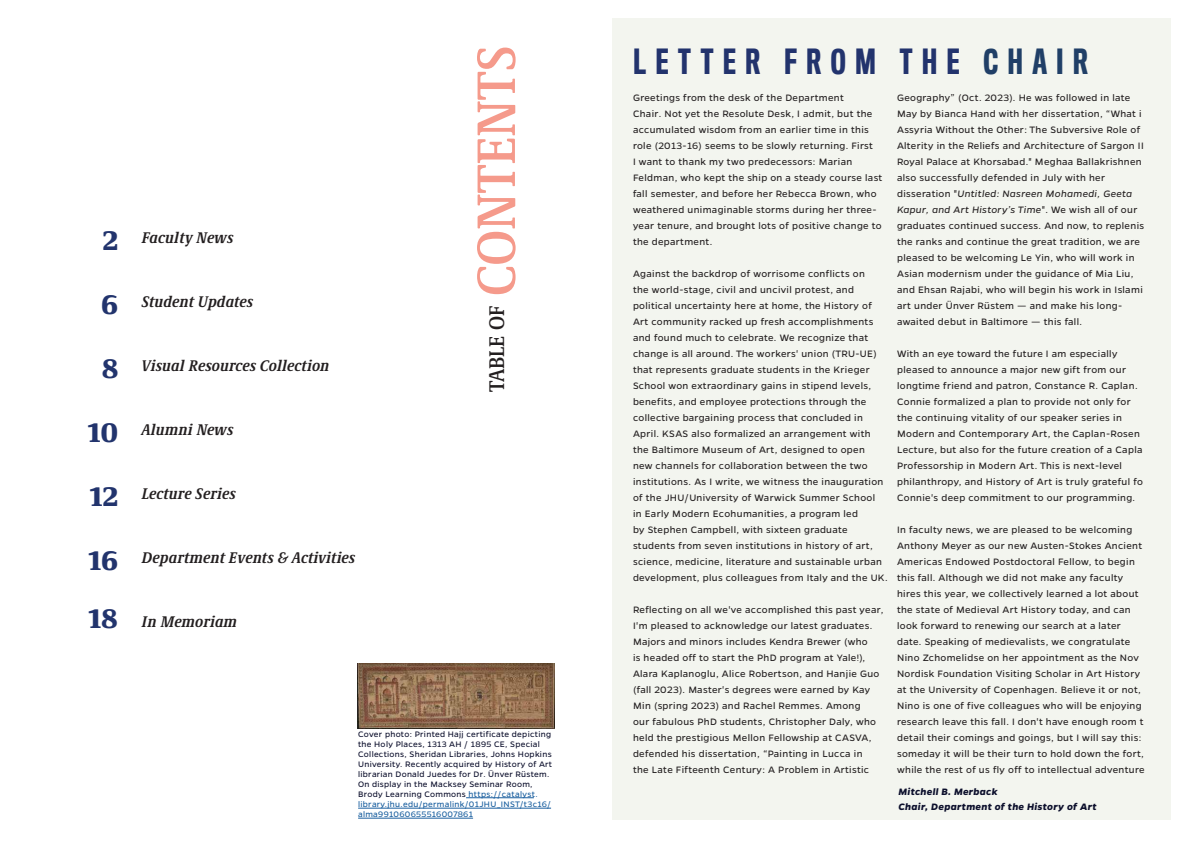
<style>
.page{position:relative;width:1191px;height:842px;background:#fff}
.page>*{position:absolute;margin:0;border:0;box-sizing:border-box;transform-origin:0 0}
.t1{font:500 condensed 56px "Demos Next Pro";color:#f59a8b}
.t2{font:500 32px "Titling Gothic FB Comp";letter-spacing:.3em;color:#22336d}
.t3{font:900 28px "Demos Next Pro";color:#22346d}
.t4{font:500 condensed 22px "Demos Next Pro";color:#231f20}
.t5{font:italic 700 condensed 16px "Demos Next Pro";color:#231f20}
.t6{font:10.5px/16px "Gentona";letter-spacing:.03em;color:#231f20}
.t7{font:italic 10.5px "Gentona";letter-spacing:.03em;color:#231f20}
.t8{font:italic 700 10.5px "Gentona";letter-spacing:.03em;color:#0c0f2c}
.t9{font:9px/10px "Gentona";letter-spacing:.03em;color:#0c0f2c}
.t10{font:9px/10px "Gentona";letter-spacing:.035em;color:#175d9e}
.s1{font-weight:900;font-style:normal;font-stretch:normal;font-size:28px;color:#22346d}
.s2{color:#175d9e}
.s3{color:#203f67}
.s4{font-style:normal}
.s5{font-weight:700;font-style:italic;color:#0c0f2c}
</style>
<div class="page">
<div style="left:612px;top:18px;width:558px;height:801px;background:#f3f5ef"></div>
<hr style="left:466px;top:797px;width:68px;height:1px;background:#175d9e">
<svg style="left:358px;top:728px;width:196px;height:1px"></svg>
<img style="left:358px;top:663px;width:196px;height:65px">
<hr style="left:358px;top:808px;width:193px;height:1px;background:#175d9e">
<hr style="left:358px;top:818px;width:115px;height:1px;background:#175d9e">
<p class="t3" style="left:103px;top:219px;width:48px">2 <sup>F</sup></p>
<p class="t5" style="left:150px;top:226px;width:85px">aculty News</p>
<p class="t3" style="left:102px;top:284px;width:18px">6</p>
<p class="t5" style="left:142px;top:290px;width:113px">Student Updates</p>
<p class="t3" style="left:102px;top:348px;width:18px">8</p>
<p class="t5" style="left:142px;top:354px;width:189px">Visual Resources Collection</p>
<p class="t3" style="left:88px;top:412px;width:32px">10</p>
<p class="t5" style="left:142px;top:418px;width:93px">Alumni News</p>
<p class="t3" style="left:90px;top:476px;width:30px">12</p>
<p class="t5" style="left:142px;top:482px;width:95px">Lecture Series</p>
<p class="t5" style="left:88px;top:546px;width:268px"><span class="s1">16</span> Department Events &amp; Activities</p>
<p class="t5" style="left:88px;top:610px;width:150px"><span class="s1">18</span> In Memoriam</p>
<p class="t1" style="left:457px;top:296px;width:251px;rotate:-90deg">CONTENTS</p>
<p class="t4" style="left:481px;top:392px;width:88px;rotate:-90deg">TABLE OF</p>
<p class="t9" style="left:358px;top:729px;width:195px">Cover photo: Printed Hajj certificate depicting the Holy Places, 1313 AH / 1895 CE, Special Collections, Sheridan Libraries, Johns Hopkins University. Recently acquired by History of Art librarian Donald Juedes for Dr. Ünver Rüstem.<br>On display in the Macksey Seminar Room, Brody Learning Commons <span class="s2">https://catalyst.</span></p>
<p class="t10" style="left:358px;top:799px;width:194px">library.jhu.edu/permalink/01JHU_INST/t3c16/ alma991060655516007861</p>
<h1 class="t2" style="left:633px;top:42px;width:456px">LETTER FROM THE <span class="s3">CHAIR</span></h1>
<p class="t6" style="left:633px;top:90px;width:212px">Greetings from the desk of the Department</p>
<p class="t6" style="left:897px;top:90px;width:235px">Geography” (Oct. 2023). He was followed in late</p>
<p class="t6" style="left:633px;top:106px;width:241px">Chair. Not yet the Resolute Desk, I admit, but the</p>
<p class="t6" style="left:897px;top:106px;width:246px">May by Bianca Hand with her dissertation, “What i</p>
<p class="t6" style="left:633px;top:122px;width:237px">accumulated wisdom from an earlier time in this</p>
<p class="t6" style="left:897px;top:122px;width:244px">Assyria Without the Other: The Subversive Role of</p>
<p class="t6" style="left:633px;top:138px;width:241px">role (2013-16) seems to be slowly returning. First</p>
<p class="t6" style="left:897px;top:138px;width:248px">Alterity in the Reliefs and Architecture of Sargon II</p>
<p class="t6" style="left:633px;top:154px;width:221px">I want to thank my two predecessors: Marian</p>
<p class="t6" style="left:897px;top:154px;width:246px">Royal Palace at Khorsabad." Meghaa Ballakrishnen</p>
<p class="t6" style="left:633px;top:170px;width:251px">Feldman, who kept the ship on a steady course last</p>
<p class="t6" style="left:897px;top:170px;width:209px">also successfully defended in July with her</p>
<p class="t6" style="left:633px;top:186px;width:245px">fall semester, and before her Rebecca Brown, who</p>
<p class="t7" style="left:897px;top:188px;width:236px"><span class="s4">disseration "</span>Untitled: Nasreen Mohamedi, Geeta</p>
<p class="t6" style="left:633px;top:202px;width:245px">weathered unimaginable storms during her three-</p>
<p class="t7" style="left:897px;top:204px;width:242px">Kapur, and Art History’s Time<span class="s4">". We wish all of our</span></p>
<p class="t6" style="left:633px;top:218px;width:250px">year tenure, and brought lots of positive change to</p>
<p class="t6" style="left:897px;top:218px;width:248px">graduates continued success. And now, to replenis</p>
<p class="t6" style="left:633px;top:234px;width:81px">the department.</p>
<p class="t6" style="left:897px;top:234px;width:244px">the ranks and continue the great tradition, we are pleased to be welcoming Le Yin, who will work in</p>
<p class="t6" style="left:633px;top:266px;width:233px">Against the backdrop of worrisome conflicts on</p>
<p class="t6" style="left:897px;top:266px;width:238px">Asian modernism under the guidance of Mia Liu,</p>
<p class="t6" style="left:633px;top:282px;width:222px">the world-stage, civil and uncivil protest, and</p>
<p class="t6" style="left:897px;top:282px;width:247px">and Ehsan Rajabi, who will begin his work in Islami</p>
<p class="t6" style="left:633px;top:298px;width:240px">political uncertainty here at home, the History of</p>
<p class="t6" style="left:897px;top:298px;width:227px">art under Ünver Rüstem — and make his long-</p>
<p class="t6" style="left:633px;top:314px;width:242px">Art community racked up fresh accomplishments</p>
<p class="t6" style="left:897px;top:314px;width:187px">awaited debut in Baltimore — this fall.</p>
<p class="t6" style="left:633px;top:330px;width:245px">and found much to celebrate. We recognize that change is all around. The workers' union (TRU-UE)</p>
<p class="t6" style="left:897px;top:346px;width:222px">With an eye toward the future I am especially</p>
<p class="t6" style="left:633px;top:362px;width:238px">that represents graduate students in the Krieger</p>
<p class="t6" style="left:897px;top:362px;width:230px">pleased to announce a major new gift from our</p>
<p class="t6" style="left:633px;top:378px;width:240px">School won extraordinary gains in stipend levels,</p>
<p class="t6" style="left:897px;top:378px;width:242px">longtime friend and patron, Constance R. Caplan.</p>
<p class="t6" style="left:633px;top:394px;width:235px">benefits, and employee protections through the</p>
<p class="t6" style="left:897px;top:394px;width:235px">Connie formalized a plan to provide not only for</p>
<p class="t6" style="left:633px;top:410px;width:231px">collective bargaining process that concluded in</p>
<p class="t6" style="left:897px;top:410px;width:226px">the continuing vitality of our speaker series in</p>
<p class="t6" style="left:633px;top:426px;width:239px">April. KSAS also formalized an arrangement with</p>
<p class="t6" style="left:897px;top:426px;width:244px">Modern and Contemporary Art, the Caplan-Rosen</p>
<p class="t6" style="left:633px;top:442px;width:233px">the Baltimore Museum of Art, designed to open</p>
<p class="t6" style="left:897px;top:442px;width:247px">Lecture, but also for the future creation of a Capla</p>
<p class="t6" style="left:633px;top:458px;width:236px">new channels for collaboration between the two</p>
<p class="t6" style="left:897px;top:458px;width:226px">Professorship in Modern Art. This is next-level</p>
<p class="t6" style="left:633px;top:474px;width:252px">institutions. As I write, we witness the inauguration</p>
<p class="t6" style="left:897px;top:474px;width:247px">philanthropy, and History of Art is truly grateful fo</p>
<p class="t6" style="left:633px;top:490px;width:244px">of the JHU/University of Warwick Summer School</p>
<p class="t6" style="left:897px;top:490px;width:239px">Connie's deep commitment to our programming.</p>
<p class="t6" style="left:633px;top:506px;width:226px">in Early Modern Ecohumanities, a program led by Stephen Campbell, with sixteen graduate</p>
<p class="t6" style="left:897px;top:522px;width:237px">In faculty news, we are pleased to be welcoming</p>
<p class="t6" style="left:633px;top:538px;width:241px">students from seven institutions in history of art,</p>
<p class="t6" style="left:897px;top:538px;width:246px">Anthony Meyer as our new Austen-Stokes Ancient</p>
<p class="t6" style="left:633px;top:554px;width:250px">science, medicine, literature and sustainable urban</p>
<p class="t6" style="left:897px;top:554px;width:239px">Americas Endowed Postdoctoral Fellow, to begin</p>
<p class="t6" style="left:633px;top:570px;width:492px">development, plus colleagues from Italy and the UK. this fall. Although we did not make any faculty</p>
<p class="t6" style="left:897px;top:586px;width:243px">hires this year, we collectively learned a lot about</p>
<p class="t6" style="left:633px;top:602px;width:252px">Reflecting on all we've accomplished this past year,</p>
<p class="t6" style="left:897px;top:602px;width:235px">the state of Medieval Art History today, and can</p>
<p class="t6" style="left:633px;top:618px;width:241px">I'm pleased to acknowledge our latest graduates.</p>
<p class="t6" style="left:897px;top:618px;width:225px">look forward to renewing our search at a later</p>
<p class="t6" style="left:633px;top:634px;width:236px">Majors and minors includes Kendra Brewer (who</p>
<p class="t6" style="left:897px;top:634px;width:235px">date. Speaking of medievalists, we congratulate</p>
<p class="t6" style="left:633px;top:650px;width:234px">is headed off to start the PhD program at Yale!),</p>
<p class="t6" style="left:897px;top:650px;width:243px">Nino Zchomelidse on her appointment as the Nov</p>
<p class="t6" style="left:633px;top:666px;width:248px">Alara Kaplanoglu, Alice Robertson, and Hanjie Guo</p>
<p class="t6" style="left:897px;top:666px;width:244px">Nordisk Foundation Visiting Scholar in Art History</p>
<p class="t6" style="left:633px;top:682px;width:239px">(fall 2023). Master's degrees were earned by Kay</p>
<p class="t6" style="left:897px;top:682px;width:245px">at the University of Copenhagen. Believe it or not,</p>
<p class="t6" style="left:633px;top:698px;width:229px">Min (spring 2023) and Rachel Remmes. Among</p>
<p class="t6" style="left:897px;top:698px;width:246px">Nino is one of five colleagues who will be enjoying</p>
<p class="t6" style="left:633px;top:714px;width:244px">our fabulous PhD students, Christopher Daly, who</p>
<p class="t6" style="left:897px;top:714px;width:248px">research leave this fall. I don't have enough room t</p>
<p class="t6" style="left:633px;top:730px;width:240px">held the prestigious Mellon Fellowship at CASVA,</p>
<p class="t6" style="left:897px;top:730px;width:246px">detail their comings and goings, but I will say this:</p>
<p class="t6" style="left:633px;top:746px;width:231px">defended his dissertation, “Painting in Lucca in</p>
<p class="t6" style="left:897px;top:746px;width:248px">someday it will be their turn to hold down the fort,</p>
<p class="t6" style="left:633px;top:762px;width:238px">the Late Fifteenth Century: A Problem in Artistic</p>
<p class="t6" style="left:897px;top:759px;width:249px;line-height:22px">while the rest of us fly off to intellectual adventure<br><span class="s5">Mitchell B. Merback</span></p>
<p class="t8" style="left:898px;top:800px;width:200px">Chair, Department of the History of Art</p>
</div>
